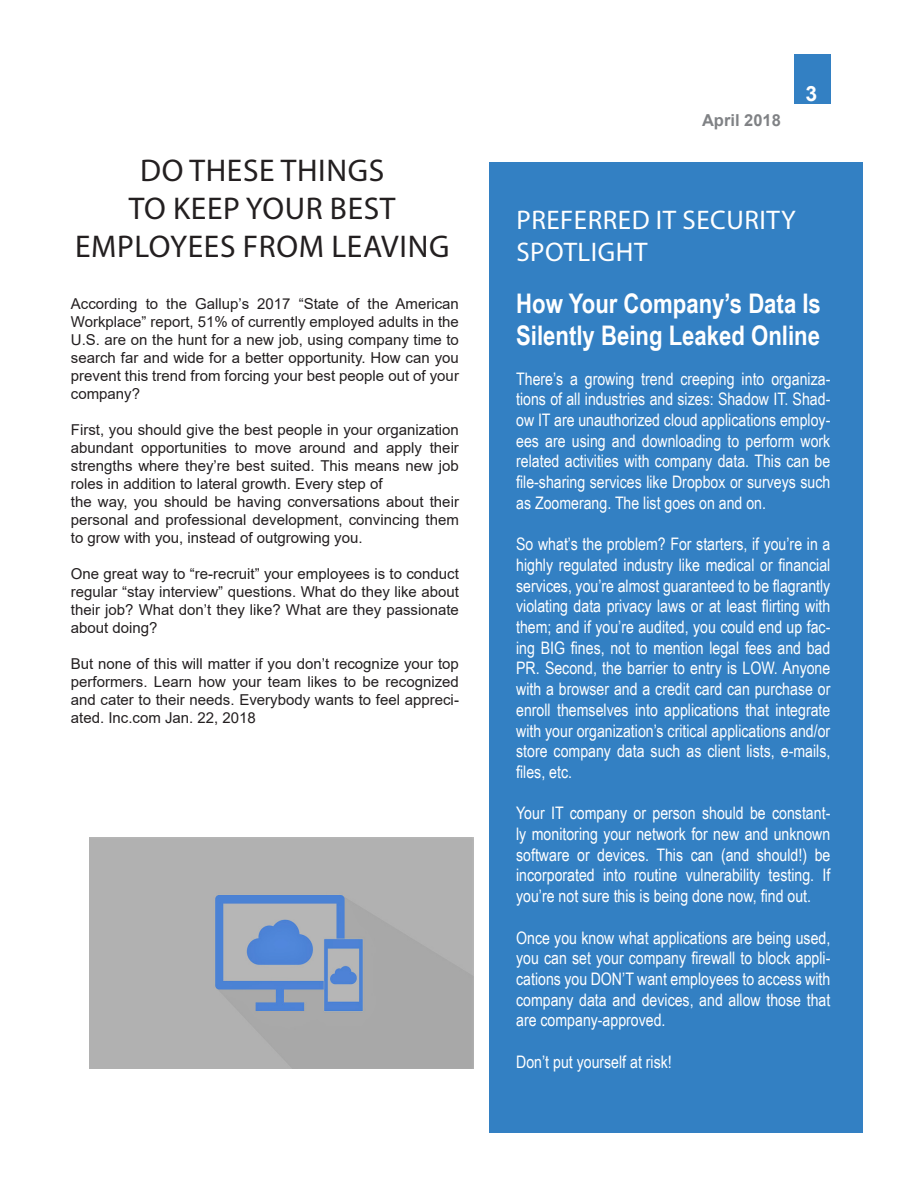
<style>
.page{position:relative;width:918px;height:1188px;background:#fff}
.page>*{position:absolute;margin:0;border:0;box-sizing:border-box;transform-origin:0 0}
.t1{font:31.5px/37.8px "Myriad Pro";letter-spacing:.02em;color:#231f20;text-align:center}
.t2{font:700 27px/32.4px "Arial Narrow";color:#fff}
.t3{font:27px/32.4px "Myriad Pro";letter-spacing:.02em;color:#fff}
.t4{font:700 21px "Arial";color:#fff}
.t5{font:17.25px/20.7px "Arial Narrow";color:#fff;text-align:justify}
.t6{font:700 16.5px "Arial";color:#808285}
.t7{font:15px/18px "Arial";color:#231f20;text-align:justify}
</style>
<div class="page">
<div style="left:794px;top:54px;width:36px;height:50px;background:#3380c3"></div>
<div style="left:490px;top:162px;width:373px;height:971px;background:#3380c3"></div>
<img style="left:89px;top:838px;width:384px;height:231px">
<p class="t1" style="left:75px;top:151px;width:376px">DO THESE THINGS<br>TO KEEP YOUR BEST<br>EMPLOYEES FROM LEAVING</p>
<p class="t7" style="left:71px;top:295px;width:390px">According to the Gallup’s 2017 “State of the American Workplace” report, 51% of currently employed adults in the U.S. are on the hunt for a new job, using company time to search far and wide for a better opportunity. How can you prevent this trend from forcing your best people out of your company?</p>
<p class="t7" style="left:71px;top:421px;width:390px">First, you should give the best people in your organization abundant opportunities to move around and apply their strengths where they’re best suited. This means new job roles in addition to lateral growth. Every step of</p>
<p class="t7" style="left:71px;top:493px;width:390px">the way, you should be having conversations about their personal and professional development, convincing them to grow with you, instead of outgrowing you.</p>
<p class="t7" style="left:71px;top:565px;width:390px">One great way to “re-recruit” your employees is to conduct regular “stay interview” questions. What do they like about their job? What don’t they like? What are they passionate about doing?</p>
<p class="t7" style="left:71px;top:655px;width:390px">But none of this will matter if you don’t recognize your top performers. Learn how your team likes to be recognized and cater to their needs. Everybody wants to feel appreci&shy;ated. Inc.com Jan. 22, 2018</p>
<p class="t6" style="left:702px;top:109px;width:80px">April 2018</p>
<p class="t4" style="left:805px;top:78px;width:13px">3</p>
<p class="t3" style="left:516px;top:203px;width:281px">PREFERRED IT SECURITY<br>SPOTLIGHT</p>
<p class="t2" style="left:516px;top:286px;width:306px">How Your Company’s Data Is<br>Silently Being Leaked Online</p>
<p class="t5" style="left:516px;top:368px;width:316px">There’s a growing trend creeping into organiza&shy;tions of all industries and sizes: Shadow IT. Shad&shy;ow IT are unauthorized cloud applications employ&shy;ees are using and downloading to perform work related activities with company data. This can be file-sharing services like Dropbox or surveys such as Zoomerang. The list goes on and on.</p>
<p class="t5" style="left:516px;top:533px;width:316px">So what’s the problem? For starters, if you’re in a highly regulated industry like medical or financial services, you’re almost guaranteed to be flagrantly violating data privacy laws or at least flirting with them; and if you’re audited, you could end up fac&shy;ing BIG fines, not to mention legal fees and bad PR. Second, the barrier to entry is LOW. Anyone with a browser and a credit card can purchase or enroll themselves into applications that integrate with your organization’s critical applications and/or store company data such as client lists, e-mails, files, etc.</p>
<p class="t5" style="left:516px;top:802px;width:316px">Your IT company or person should be constant&shy;ly monitoring your network for new and unknown software or devices. This can (and should!) be incorporated into routine vulnerability testing. If you’re not sure this is being done now, find out.</p>
<p class="t5" style="left:516px;top:926px;width:316px">Once you know what applications are being used, you can set your company firewall to block appli&shy;cations you DON’T want employees to access with company data and devices, and allow those that are company-approved.</p>
<p class="t5" style="left:516px;top:1051px;width:157px">Don’t put yourself at risk!</p>
</div>
